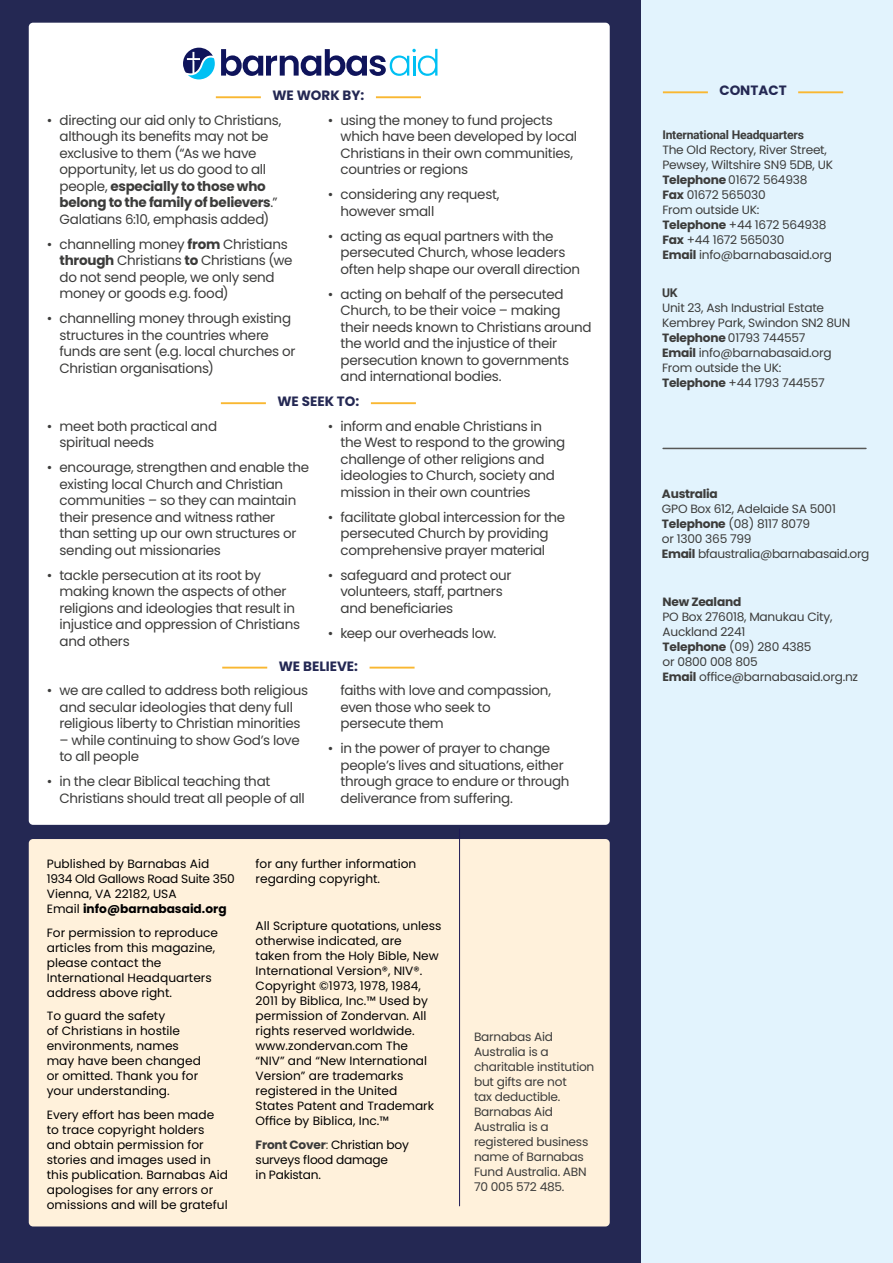
<style>
.page{position:relative;width:893px;height:1263px;background:#fff}
.page>*{position:absolute;margin:0;border:0;box-sizing:border-box;transform-origin:0 0}
.t1{font:13.5px/16.5px "Poppins";letter-spacing:-.02em;color:#3c3c3b}
.t2{font:700 13.5px "Poppins";color:#242853}
.t3{font:12px/15px "Poppins";color:#000}
.t4{font:12px/15px "Poppins";letter-spacing:-.02em;color:#3c3c3b}
.t5{font:12px/15px "Poppins";letter-spacing:-.02em;color:#000}
.t6{font:700 12px "Roboto";letter-spacing:-.02em;color:#3c3c3b}
.t7{font:700 12px "Poppins";letter-spacing:-.02em;color:#3c3c3b}
.s1{font-weight:700}
.s2{font-weight:700;color:#3c3c3b}
.s3{color:#3c3c3b}
</style>
<div class="page">
<div style="left:0;top:0;width:649px;height:1263px;background:#242853"></div>
<div style="left:642px;top:0;width:251px;height:1263px;background:#e2f3fd"></div>
<div style="left:29px;top:23px;width:581px;height:802px;background:#fff;border-radius:4px"></div>
<div style="left:29px;top:839px;width:581px;height:387px;background:#fff1db;border-radius:4px"></div>
<hr style="left:216px;top:96px;width:45px;height:2px;background:#f9b731">
<hr style="left:376px;top:96px;width:45px;height:2px;background:#f9b731">
<hr style="left:221px;top:402px;width:45px;height:2px;background:#f9b731">
<hr style="left:371px;top:402px;width:45px;height:2px;background:#f9b731">
<hr style="left:222px;top:667px;width:45px;height:1px;background:#f9b731">
<hr style="left:370px;top:667px;width:45px;height:1px;background:#f9b731">
<hr style="left:663px;top:91px;width:45px;height:2px;background:#f9b731">
<hr style="left:798px;top:91px;width:45px;height:2px;background:#f9b731">
<svg style="left:221px;top:49px;width:216px;height:27px"></svg>
<svg style="left:183px;top:48px;width:32px;height:31px"></svg>
<hr style="left:663px;top:448px;width:203px;height:1px;background:#575756">
<hr style="left:459px;top:829px;width:1px;height:377px;background:#1d1a55">
<p class="t2" style="left:272px;top:88px;width:94px">WE WORK BY:</p>
<p class="t1" style="left:60px;top:112px;width:223px;text-indent:-13px">• directing our aid only to Christians, although its benefits may not be exclusive to them (“As we have opportunity, let us do good to all people, <span class="s1">especially to those who belong to the family of believers</span>.” Galatians 6:10, emphasis added)</p>
<p class="t1" style="left:60px;top:236px;width:234px;text-indent:-13px">• channelling money <span class="s1">from</span> Christians <span class="s1">through</span> Christians <span class="s1">to</span> Christians (we do not send people, we only send money or goods e.g. food)</p>
<p class="t1" style="left:60px;top:310px;width:237px;text-indent:-13px">• channelling money through existing structures in the countries where funds are sent (e.g. local churches or Christian organisations)</p>
<p class="t1" style="left:340px;top:112px;width:238px;text-indent:-13px">• using the money to fund projects which have been developed by local<br>Christians in their own communities, countries or regions</p>
<p class="t1" style="left:340px;top:186px;width:161px;text-indent:-13px">• considering any request, however small</p>
<p class="t1" style="left:340px;top:228px;width:241px;text-indent:-13px">• acting as equal partners with the persecuted Church, whose leaders often help shape our overall direction</p>
<p class="t1" style="left:340px;top:286px;width:253px;text-indent:-13px">• acting on behalf of the persecuted Church, to be their voice – making their needs known to Christians around the world and the injustice of their persecution known to governments and international bodies.</p>
<p class="t2" style="left:277px;top:394px;width:83px">WE SEEK TO:</p>
<p class="t1" style="left:340px;top:418px;width:226px;text-indent:-13px">• inform and enable Christians in the West to respond to the growing challenge of other religions and ideologies to Church, society and mission in their own countries</p>
<p class="t1" style="left:328px;top:509px;width:239px;text-align:center">• facilitate global intercession for the persecuted Church by providing comprehensive prayer material</p>
<p class="t1" style="left:340px;top:567px;width:172px;text-indent:-13px">• safeguard and protect our volunteers, staff, partners and beneficiaries</p>
<p class="t1" style="left:328px;top:625px;width:170px">• keep our overheads low.</p>
<p class="t2" style="left:279px;top:658px;width:81px">WE BELIEVE:</p>
<p class="t1" style="left:47px;top:682px;width:263px;text-align:center">• we are called to address both religious and secular ideologies that deny full religious liberty to Christian minorities</p>
<p class="t1" style="left:60px;top:732px;width:242px">– while continuing to show God’s love to all people</p>
<p class="t1" style="left:60px;top:773px;width:247px;text-indent:-13px">• in the clear Biblical teaching that<br>Christians should treat all people of all</p>
<p class="t1" style="left:60px;top:418px;width:159px;text-indent:-13px">• meet both practical and spiritual needs</p>
<p class="t1" style="left:60px;top:459px;width:251px;text-indent:-13px">• encourage, strengthen and enable the existing local Church and Christian communities – so they can maintain their presence and witness rather<br>than setting up our own structures or sending out missionaries</p>
<p class="t1" style="left:60px;top:567px;width:242px;text-indent:-13px">• tackle persecution at its root by making known the aspects of other religions and ideologies that result in injustice and oppression of Christians and others</p>
<p class="t1" style="left:340px;top:682px;width:212px">faiths with love and compassion, even those who seek to persecute them</p>
<p class="t1" style="left:340px;top:740px;width:231px;text-indent:-13px">• in the power of prayer to change people’s lives and situations, either through grace to endure or through deliverance from suffering.</p>
<p class="t3" style="left:47px;top:856px;width:190px">Published by Barnabas Aid<br>1934 Old Gallows Road Suite 350<br>Vienna, VA 22182, USA<br>Email <span class="s1">info@barnabasaid.org</span></p>
<p class="t3" style="left:47px;top:925px;width:173px">For permission to reproduce articles from this magazine, please contact the<br>International Headquarters address above right.</p>
<p class="t3" style="left:47px;top:1008px;width:156px">To guard the safety<br>of Christians in hostile environments, names may have been changed or omitted. Thank you for your understanding.</p>
<p class="t3" style="left:47px;top:1107px;width:183px">Every effort has been made to trace copyright holders and obtain permission for stories and images used in this publication. Barnabas Aid apologises for any errors or omissions and will be grateful</p>
<p class="t3" style="left:256px;top:856px;width:162px">for any further information regarding copyright.</p>
<p class="t3" style="left:256px;top:918px;width:187px">All Scripture quotations, unless otherwise indicated, are<br>taken from the Holy Bible, New<br>International Version®, NIV®.<br>Copyright ©1973, 1978, 1984,<br>2011 by Biblica, Inc.™ Used by permission of Zondervan. All rights reserved worldwide. www.zondervan.com The<br>“NIV” and “New International<br>Version” are trademarks registered in the United<br>States Patent and Trademark<br>Office by Biblica, Inc.™</p>
<p class="t5" style="left:256px;top:1137px;width:155px"><span class="s2">Front Cover</span><span class="s3">:</span> Christian boy surveys flood damage<br>in Pakistan.</p>
<p class="t4" style="left:474px;top:1029px;width:122px">Barnabas Aid<br>Australia is a charitable institution but gifts are not<br>tax deductible.<br>Barnabas Aid<br>Australia is a registered business name of Barnabas<br>Fund Australia. ABN<br>70 005 572 485.</p>
<p class="t2" style="left:719px;top:83px;width:69px">CONTACT</p>
<p class="t6" style="left:662px;top:127px;width:143px">International Headquarters</p>
<p class="t4" style="left:662px;top:143px;width:172px">The Old Rectory, River Street,<br>Pewsey, Wiltshire SN9 5DB, UK<br><span class="s1">Telephone</span> 01672 564938<br><span class="s1">Fax</span> 01672 565030<br>From outside UK:<br><span class="s1">Telephone</span> +44 1672 564938<br><span class="s1">Fax</span> +44 1672 565030<br><span class="s1">Email</span> info@barnabasaid.org</p>
<p class="t6" style="left:662px;top:284px;width:17px">UK</p>
<p class="t4" style="left:662px;top:300px;width:190px">Unit 23, Ash Industrial Estate<br>Kembrey Park, Swindon SN2 8UN<br><span class="s1">Telephone</span> 01793 744557<br><span class="s1">Email</span> info@barnabasaid.org<br>From outside the UK:<br><span class="s1">Telephone</span> +44 1793 744557</p>
<p class="t7" style="left:662px;top:487px;width:57px">Australia</p>
<p class="t4" style="left:662px;top:501px;width:209px">GPO Box 612, Adelaide SA 5001<br><span class="s1">Telephone</span> (08) 8117 8079<br>or 1300 365 799<br><span class="s1">Email</span> bfaustralia@barnabasaid.org</p>
<p class="t7" style="left:662px;top:595px;width:80px">New Zealand</p>
<p class="t4" style="left:662px;top:609px;width:197px">PO Box 276018, Manukau City,<br>Auckland 2241<br><span class="s1">Telephone</span> (09) 280 4385<br>or 0800 008 805<br><span class="s1">Email</span> office@barnabasaid.org.nz</p>
</div>
